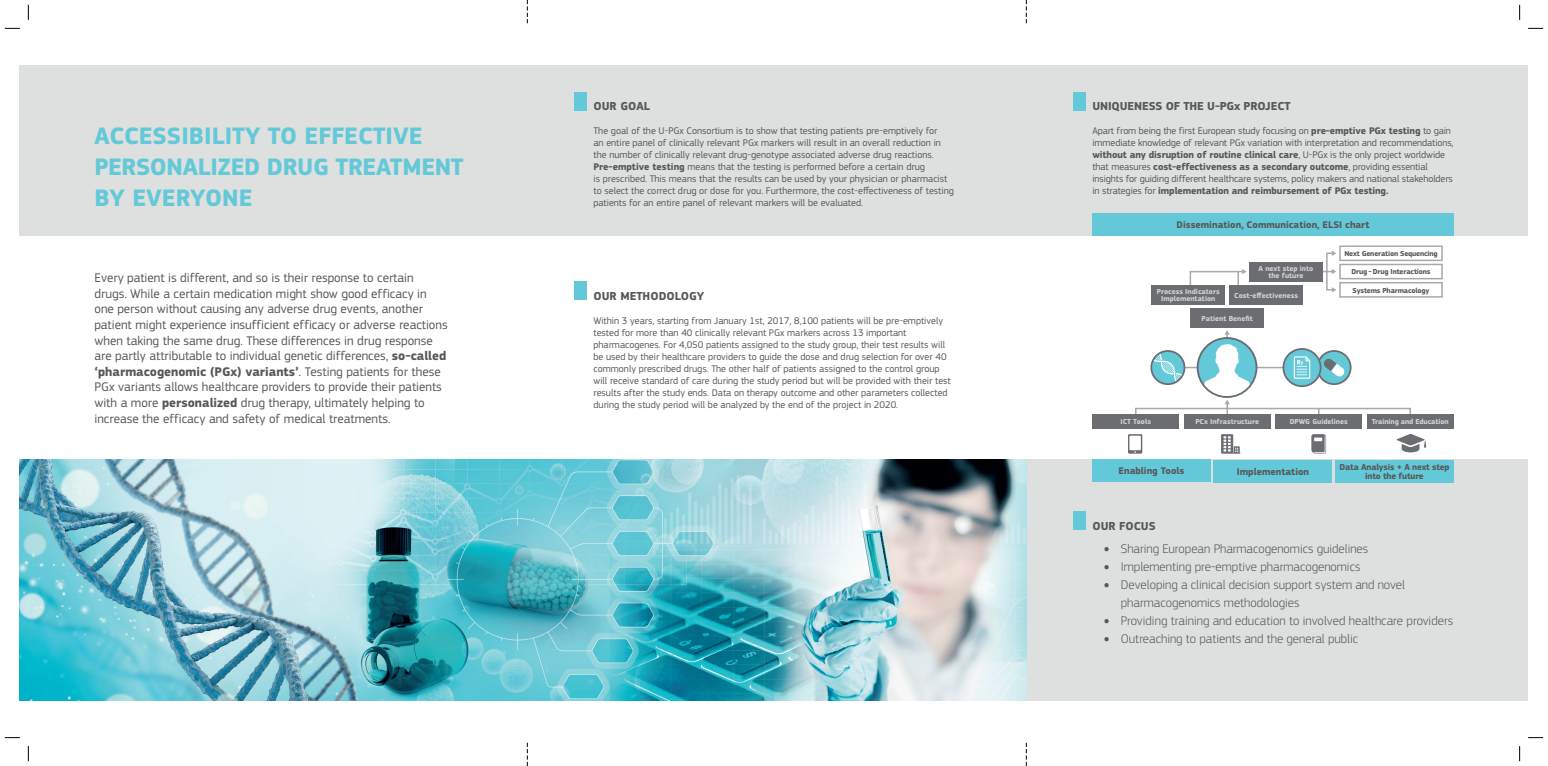
<style>
.page{position:relative;width:1548px;height:766px;background:#fff}
.page>*{position:absolute;margin:0;border:0;box-sizing:border-box;transform-origin:0 0}
.t1{font:700 24.7px/31px "PF Square Sans Pro";letter-spacing:-.01em;color:#63c9d8}
.t2{font:13px/15.6px "PF Square Sans Pro";color:#57585a}
.t3{font:300 13px/17.8px "PF Square Sans Pro";color:#57585a}
.t4{font:700 12px "PF Square Sans Pro";letter-spacing:-.01em;color:#57585a}
.t5{font:10px/12px "PF Square Sans Pro";color:#57585a}
.t6{font:700 10px "PF Square Sans Pro";color:#57585a}
.t7{font:700 9px/8.4px "PF Square Sans Pro";letter-spacing:-.02em;color:#57585a;text-align:center}
.t8{font:700 7.5px/7.5px "PF Square Sans Pro";color:#d1d2d4;text-align:center}
.t9{font:700 7.5px "PF Square Sans Pro";letter-spacing:-.02em;color:#57585a}
.s1{font-weight:700}
.s2{font-weight:900}
</style>
<div class="page">
<div style="left:20px;top:65px;width:1508px;height:170px;background:#dde0de"></div>
<div style="left:1026px;top:459px;width:502px;height:241px;background:#dde0de"></div>
<img style="left:20px;top:459px;width:1006px;height:241px">
<div style="left:574px;top:92px;width:13px;height:18px;background:#63c9d8"></div>
<div style="left:574px;top:281px;width:13px;height:18px;background:#63c9d8"></div>
<div style="left:1073px;top:92px;width:13px;height:18px;background:#63c9d8"></div>
<div style="left:1073px;top:511px;width:13px;height:19px;background:#63c9d8"></div>
<div style="left:1092px;top:213px;width:361px;height:22px;background:#63c9d8"></div>
<div style="left:1092px;top:459px;width:118px;height:23px;background:#63c9d8"></div>
<div style="left:1214px;top:459px;width:118px;height:23px;background:#63c9d8"></div>
<div style="left:1335px;top:459px;width:118px;height:23px;background:#63c9d8"></div>
<div style="left:1092px;top:414px;width:87px;height:14px;background:#6c6d70"></div>
<div style="left:1367px;top:414px;width:86px;height:14px;background:#6c6d70"></div>
<svg style="left:1128px;top:245px;width:315px;height:208px"></svg>
<svg style="left:527px;top:0;width:1px;height:23px"></svg>
<svg style="left:527px;top:742px;width:1px;height:23px"></svg>
<svg style="left:1026px;top:0;width:1px;height:23px"></svg>
<svg style="left:1026px;top:742px;width:1px;height:23px"></svg>
<svg style="left:5px;top:28px;width:15px;height:1px"></svg>
<svg style="left:1528px;top:28px;width:15px;height:1px"></svg>
<svg style="left:5px;top:737px;width:15px;height:1px"></svg>
<svg style="left:1528px;top:737px;width:15px;height:1px"></svg>
<svg style="left:28px;top:5px;width:1px;height:15px"></svg>
<svg style="left:28px;top:746px;width:1px;height:15px"></svg>
<svg style="left:1519px;top:5px;width:1px;height:15px"></svg>
<svg style="left:1519px;top:746px;width:1px;height:15px"></svg>
<h1 class="t1" style="left:94px;top:121px;width:371px">ACCESSIBILITY TO EFFECTIVE<br>PERSONALIZED DRUG TREATMENT<br>BY EVERYONE</h1>
<p class="t2" style="left:94px;top:270px;width:355px">Every patient is different, and so is their response to certain drugs. While a certain medication might show good efficacy in one person without causing any adverse drug events, another patient might experience insufficient efficacy or adverse reactions when taking the same drug. These differences in drug response are partly attributable to individual genetic differences, <span class="s1">so-called ‘pharmacogenomic (PGx) variants’</span>. Testing patients for these PGx variants allows healthcare providers to provide their patients with a more <span class="s1">personalized</span> drug therapy, ultimately helping to increase the efficacy and safety of medical treatments.</p>
<p class="t4" style="left:593px;top:99px;width:58px">OUR GOAL</p>
<p class="t5" style="left:593px;top:125px;width:362px">The goal of the U-PGx Consortium is to show that testing patients pre-emptively for<br>an entire panel of clinically relevant PGx markers will result in an overall reduction in the number of clinically relevant drug-genotype associated adverse drug reactions.<br><span class="s1">Pre-emptive testing</span> means that the testing is performed before a certain drug<br>is prescribed. This means that the results can be used by your physician or pharmacist to select the correct drug or dose for you. Furthermore, the cost-effectiveness of testing patients for an entire panel of relevant markers will be evaluated.</p>
<p class="t4" style="left:593px;top:288px;width:112px">OUR METHODOLOGY</p>
<p class="t5" style="left:593px;top:314px;width:359px">Within 3 years, starting from January 1st, 2017, 8,100 patients will be pre-emptively tested for more than 40 clinically relevant PGx markers across 13 important pharmacogenes. For 4,050 patients assigned to the study group, their test results will be used by their healthcare providers to guide the dose and drug selection for over 40 commonly prescribed drugs. The other half of patients assigned to the control group will receive standard of care during the study period but will be provided with their test results after the study ends. Data on therapy outcome and other parameters collected during the study period will be analyzed by the end of the project in 2020.</p>
<p class="t4" style="left:1092px;top:99px;width:200px">UNIQUENESS OF THE U-PGx PROJECT</p>
<p class="t5" style="left:1092px;top:125px;width:363px">Apart from being the first European study focusing on <span class="s1">pre-emptive PGx testing</span> to gain immediate knowledge of relevant PGx variation with interpretation and recommendations, <span class="s1">without any disruption of routine clinical care</span>, U-PGx is the only project worldwide that measures <span class="s1">cost-effectiveness as a secondary outcome</span>, providing essential insights for guiding different healthcare systems, policy makers and national stakeholders in strategies for <span class="s1">implementation and reimbursement of PGx testing.</span></p>
<p class="t6" style="left:1176px;top:218px;width:195px">Dissemination, Communication, ELSI chart</p>
<p class="t8" style="left:1258px;top:264px;width:56px">A next step into the future</p>
<p class="t8" style="left:1157px;top:288px;width:65px">Process Indicators<br>Implementation</p>
<p class="t8" style="left:1234px;top:292px;width:65px">Cost-effectiveness</p>
<p class="t8" style="left:1201px;top:315px;width:53px">Patient Benefit</p>
<p class="t9" style="left:1344px;top:249px;width:95px">Next Generation Sequencing</p>
<p class="t9" style="left:1351px;top:267px;width:80px">Drug - Drug Interactions</p>
<p class="t9" style="left:1352px;top:285px;width:78px">Systems Pharmacology</p>
<p class="t8" style="left:1120px;top:418px;width:32px">ICT Tools</p>
<p class="t8" style="left:1195px;top:418px;width:65px">PCx Infrastructure</p>
<p class="t8" style="left:1289px;top:418px;width:60px">DPWG Guidelines</p>
<p class="t8" style="left:1372px;top:418px;width:78px">Training and Education</p>
<p class="t6" style="left:1118px;top:465px;width:67px">Enabling Tools</p>
<p class="t6" style="left:1237px;top:465px;width:74px">Implementation</p>
<p class="t7" style="left:1339px;top:463px;width:111px">Data Analysis + A next step into the future</p>
<p class="t4" style="left:1092px;top:518px;width:65px">OUR FOCUS</p>
<h2 class="t3" style="left:1104px;top:540px;width:266px"><span class="s2">•</span> Sharing European Pharmacogenomics guidelines</h2>
<h2 class="t3" style="left:1104px;top:558px;width:258px"><span class="s2">•</span> Implementing pre-emptive pharmacogenomics</h2>
<h2 class="t3" style="left:1121px;top:575px;width:286px;text-indent:-17px"><span class="s2">•</span> Developing a clinical decision support system and novel pharmacogenomics methodologies</h2>
<h2 class="t3" style="left:1104px;top:611px;width:351px"><span class="s2">•</span> Providing training and education to involved healthcare providers</h2>
<h2 class="t3" style="left:1104px;top:629px;width:256px"><span class="s2">•</span> Outreaching to patients and the general public</h2>
</div>
